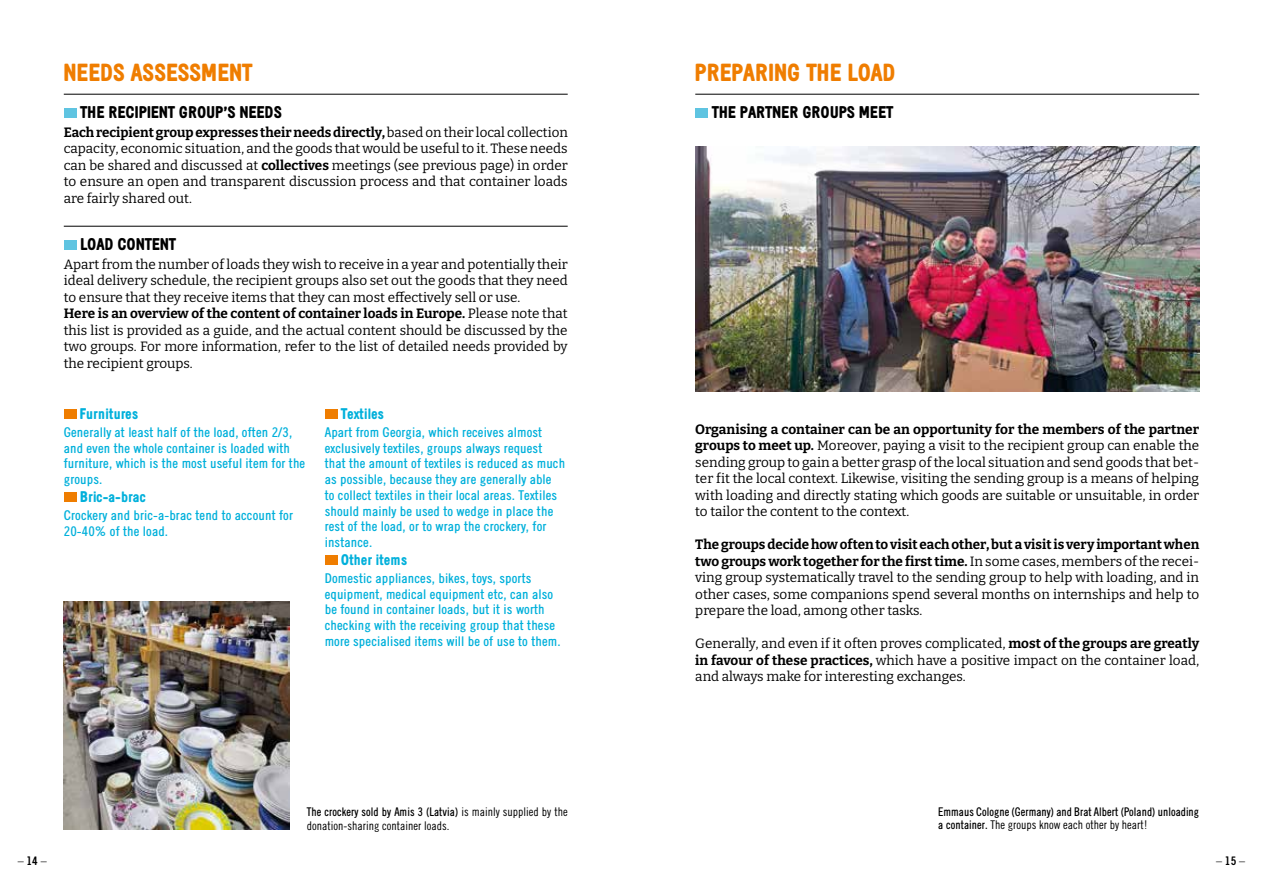
<style>
.page{position:relative;width:1263px;height:893px;background:#fff}
.page>*{position:absolute;margin:0;border:0;box-sizing:border-box;transform-origin:0 0}
.t1{font:900 24px "Emmaus";color:#ef7d00}
.t2{font:900 16.5px "Emmaus";color:#000}
.t3{font:900 15px "Emmaus";color:#00b0db}
.t4{font:13.5px/16.5px "Bitter";color:#000;text-align:justify}
.t5{font:13.5px/15.8px "Emmaus";color:#00b0db}
.t6{font:12px "Emmausdemi";color:#000}
.t7{font:300 12px "Emmaus";color:#000}
.s1{font-weight:700}
.s2{font-family:"Emmaus";font-weight:300}
.s3{font-family:"Emmausdemi";font-weight:400}
</style>
<div class="page">
<hr style="left:64px;top:94px;width:504px;height:1px;background:#000">
<hr style="left:64px;top:226px;width:504px;height:1px;background:#000">
<div style="left:64px;top:108px;width:13px;height:10px;background:#5fc4e1"></div>
<div style="left:64px;top:240px;width:13px;height:10px;background:#5fc4e1"></div>
<div style="left:64px;top:409px;width:13px;height:10px;background:#ef7d00"></div>
<div style="left:64px;top:492px;width:13px;height:10px;background:#ef7d00"></div>
<div style="left:325px;top:409px;width:12px;height:10px;background:#ef7d00"></div>
<div style="left:325px;top:555px;width:12px;height:10px;background:#ef7d00"></div>
<hr style="left:695px;top:94px;width:504px;height:1px;background:#000">
<div style="left:695px;top:108px;width:13px;height:10px;background:#5fc4e1"></div>
<img style="left:695px;top:146px;width:504px;height:246px">
<img style="left:64px;top:602px;width:226px;height:227px">
<h1 class="t1" style="left:64px;top:59px;width:191px">NEEDS ASSESSMENT</h1>
<p class="t2" style="left:81px;top:103px;width:203px">THE RECIPIENT GROUP’S NEEDS</p>
<p class="t4" style="left:64px;top:123px;width:505px"><span class="s1">Each recipient group expresses their needs directly,</span> based on their local collection capacity, economic situation, and the goods that would be useful to it. These needs can be shared and discussed at <span class="s1">collectives</span> meetings (see previous page) in order to ensure an open and transparent discussion process and that container loads are fairly shared out.</p>
<p class="t2" style="left:81px;top:235px;width:97px">LOAD CONTENT</p>
<p class="t4" style="left:64px;top:255px;width:505px;text-align:left">Apart from the number of loads they wish to receive in a year and potentially their ideal delivery schedule, the recipient groups also set out the goods that they need to ensure that they receive items that they can most effectively sell or use.<br><span class="s1">Here is an overview of the content of container loads in Europe.</span> Please note that this list is provided as a guide, and the actual content should be discussed by the two groups. For more information, refer to the list of detailed needs provided by the recipient groups.</p>
<p class="t3" style="left:80px;top:405px;width:60px">Furnitures</p>
<p class="t5" style="left:64px;top:424px;width:243px">Generally at least half of the load, often 2/3, and even the whole container is loaded with furniture, which is the most useful item for the groups.</p>
<p class="t3" style="left:80px;top:488px;width:68px">Bric-a-brac</p>
<p class="t5" style="left:64px;top:507px;width:231px">Crockery and bric-a-brac tend to account for<br>20-40% of the load.</p>
<p class="t3" style="left:341px;top:405px;width:45px">Textiles</p>
<p class="t5" style="left:325px;top:424px;width:242px">Apart from Georgia, which receives almost exclusively textiles, groups always request that the amount of textiles is reduced as much as possible, because they are generally able<br>to collect textiles in their local areas. Textiles should mainly be used to wedge in place the rest of the load, or to wrap the crockery, for instance.</p>
<p class="t3" style="left:341px;top:551px;width:68px">Other items</p>
<p class="t5" style="left:325px;top:570px;width:237px">Domestic appliances, bikes, toys, sports equipment, medical equipment etc, can also be found in container loads, but it is worth checking with the receiving group that these more specialised items will be of use to them.</p>
<p class="t6" style="left:307px;top:805px;width:262px">The crockery sold by Amis 3 (Latvia) <span class="s2">is mainly supplied by the</span></p>
<p class="t7" style="left:307px;top:818px;width:144px">donation-sharing container loads.</p>
<h1 class="t1" style="left:695px;top:59px;width:202px">PREPARING THE LOAD</h1>
<p class="t2" style="left:712px;top:103px;width:183px">THE PARTNER GROUPS MEET</p>
<p class="t4" style="left:695px;top:420px;width:505px"><span class="s1">Organising a container can be an opportunity for the members of the partner groups to meet up.</span> Moreover, paying a visit to the recipient group can enable the sending group to gain a better grasp of the local situation and send goods that bet&shy;ter fit the local context. Likewise, visiting the sending group is a means of helping with loading and directly stating which goods are suitable or unsuitable, in order to tailor the content to the context.</p>
<p class="t4" style="left:695px;top:536px;width:505px"><span class="s1">The groups decide how often to visit each other, but a visit is very important when two groups work together for the first time.</span> In some cases, members of the recei&shy;ving group systematically travel to the sending group to help with loading, and in other cases, some companions spend several months on internships and help to prepare the load, among other tasks.</p>
<p class="t4" style="left:695px;top:635px;width:505px">Generally, and even if it often proves complicated, <span class="s1">most of the groups are greatly in favour of these practices,</span> which have a positive impact on the container load, and always make for interesting exchanges.</p>
<p class="t6" style="left:938px;top:804px;width:263px">Emmaus Cologne (Germany) and Brat Albert (Poland) unloading</p>
<p class="t7" style="left:938px;top:818px;width:211px"><span class="s3">a container.</span> The groups know each other by heart!</p>
<p class="t7" style="left:18px;top:854px;width:31px">– <span class="s1">14</span> –</p>
<p class="t7" style="left:1216px;top:854px;width:31px">– <span class="s1">15</span> –</p>
</div>
